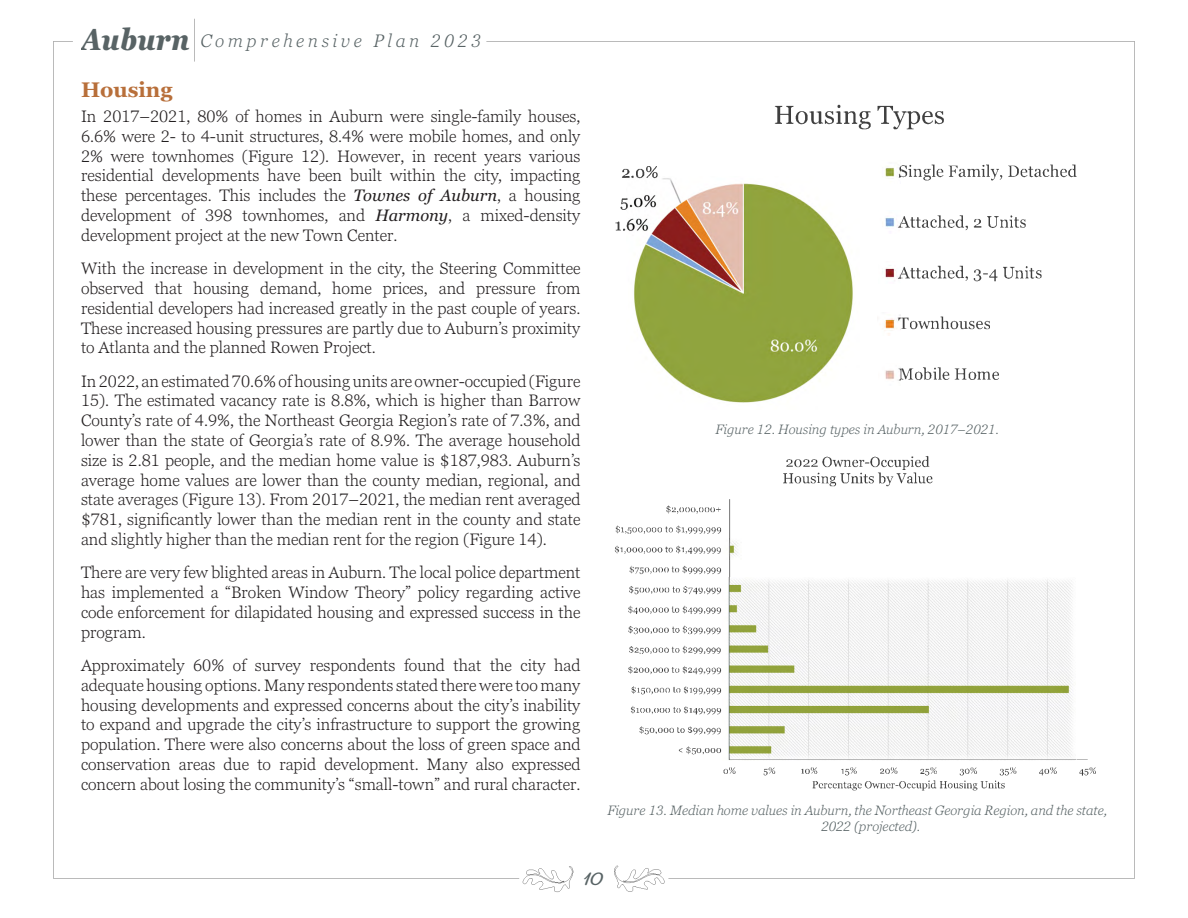
<style>
.page{position:relative;width:1188px;height:918px;background:#fff}
.page>*{position:absolute;margin:0;border:0;box-sizing:border-box;transform-origin:0 0}
.Heading_2{font:700 21px "Georgia Pro";color:#b86f3a}
.t1{font:italic 300 18px "Georgia Pro";letter-spacing:.2em;color:#586365}
.t2{font:700 18px "Fairwater Script";color:#586365}
.t3{font:300 16.5px/19.8px "Georgia Pro";color:#231f20;text-align:justify}
.t4{font:italic 300 13.5px/16.2px "Georgia Pro";color:#586365}
.s1{font-weight:700;font-stretch:condensed;font-size:30px}
.s2{font-weight:400;font-style:italic}
</style>
<div class="page">
<img style="left:53px;top:18px;width:1082px;height:875px">
<img style="left:879px;top:160px;width:22px;height:23px">
<img style="left:626px;top:176px;width:234px;height:234px">
<img style="left:879px;top:211px;width:22px;height:23px">
<img style="left:879px;top:262px;width:22px;height:22px">
<img style="left:878px;top:312px;width:23px;height:23px">
<img style="left:879px;top:363px;width:22px;height:22px">
<img style="left:722px;top:538px;width:19px;height:22px">
<img style="left:722px;top:578px;width:354px;height:183px">
<p class="t1" style="left:81px;top:31px;width:402px"><span class="s1">Auburn</span> Comprehensive Plan 2023</p>
<p class="Heading_2" style="left:81px;top:78px;width:93px">Housing</p>
<p class="t3" style="left:81px;top:107px;width:501px">In 2017–2021, 80% of homes in Auburn were single-family houses, 6.6% were 2- to 4-unit structures, 8.4% were mobile homes, and only 2% were townhomes (Figure 12). However, in recent years various residential developments have been built within the city, impacting these percentages. This includes the <span class="s2">Townes of Auburn</span>, a housing development of 398 townhomes, and <span class="s2">Harmony</span>, a mixed-density development project at the new Town Center.</p>
<p class="t3" style="left:81px;top:259px;width:501px">With the increase in development in the city, the Steering Committee observed that housing demand, home prices, and pressure from residential developers had increased greatly in the past couple of years.<br>These increased housing pressures are partly due to Auburn’s proximity to Atlanta and the planned Rowen Project.</p>
<p class="t3" style="left:81px;top:372px;width:501px">In 2022, an estimated 70.6% of housing units are owner-occupied (Figure 15). The estimated vacancy rate is 8.8%, which is higher than Barrow County’s rate of 4.9%, the Northeast Georgia Region’s rate of 7.3%, and lower than the state of Georgia’s rate of 8.9%. The average household size is 2.81 people, and the median home value is $187,983. Auburn’s average home values are lower than the county median, regional, and state averages (Figure 13). From 2017–2021, the median rent averaged $781, significantly lower than the median rent in the county and state and slightly higher than the median rent for the region (Figure 14).</p>
<p class="t3" style="left:81px;top:563px;width:501px">There are very few blighted areas in Auburn. The local police department has implemented a “Broken Window Theory” policy regarding active code enforcement for dilapidated housing and expressed success in the program.</p>
<p class="t3" style="left:81px;top:656px;width:501px">Approximately 60% of survey respondents found that the city had adequate housing options. Many respondents stated there were too many housing developments and expressed concerns about the city’s inability to expand and upgrade the city’s infrastructure to support the growing population. There were also concerns about the loss of green space and conservation areas due to rapid development. Many also expressed concern about losing the community’s “small-town” and rural character.</p>
<p class="t4" style="left:716px;top:422px;width:285px">Figure 12. Housing types in Auburn, 2017–2021.</p>
<p class="t4" style="left:821px;top:803px;width:287px;text-indent:-214px">Figure 13. Median home values in Auburn, the Northeast Georgia Region, and the state,<br>2022 (projected).</p>
<p class="t2" style="left:584px;top:868px;width:21px">10</p>
</div>
